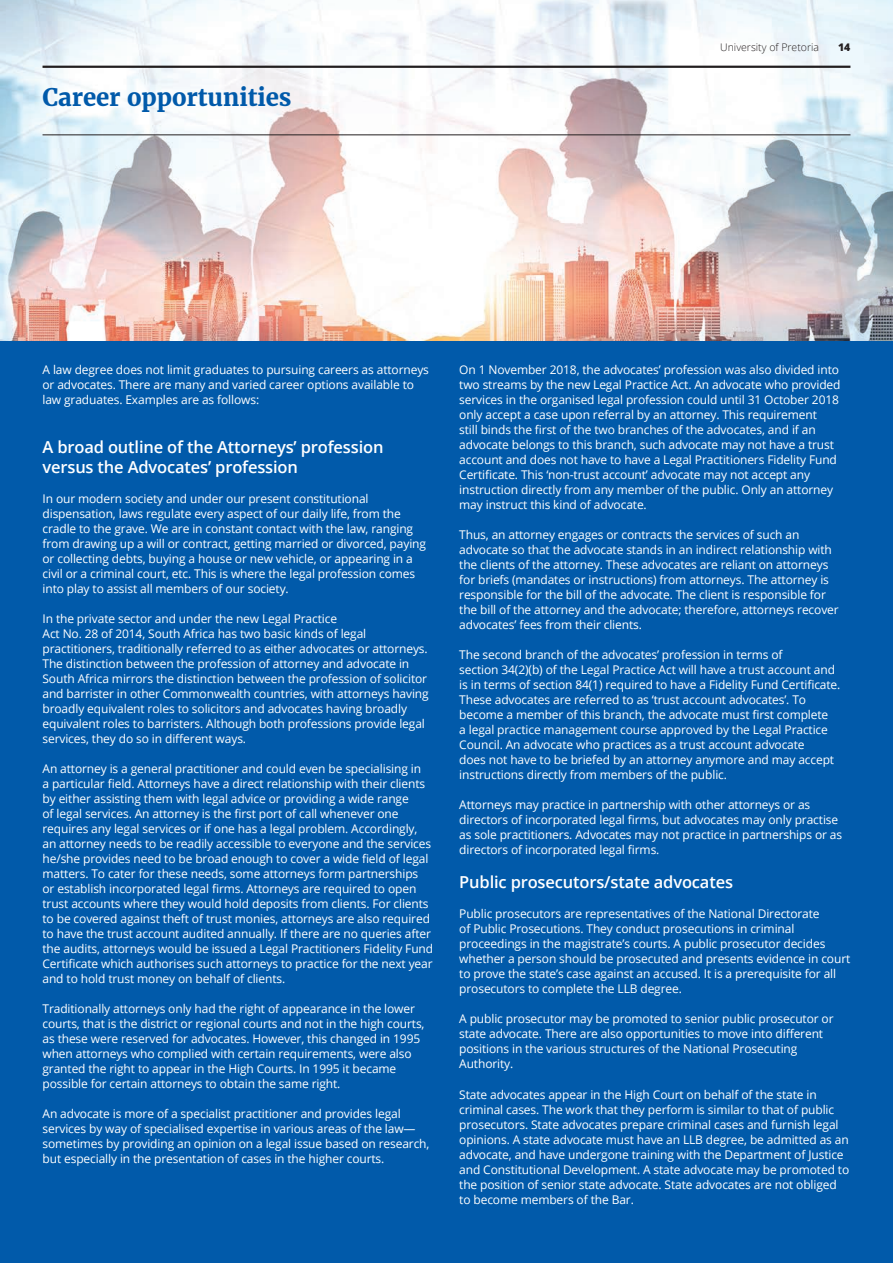
<style>
.page{position:relative;width:893px;height:1263px;background:#015aaa}
.page>*{position:absolute;margin:0;border:0;box-sizing:border-box;transform-origin:0 0}
.top_heading{font:700 24px "Merriweather";letter-spacing:-.005em;color:#015aaa}
.t1{font:600 16.5px/19.5px "Open Sans";letter-spacing:-.01em;color:#fff}
.t1-2{font:12px/15px "Open Sans";letter-spacing:-.01em;color:#fff}
.t2{font:300 10.5px "Open Sans";color:#231f20}
.t3{font:800 10.5px "Open Sans";color:#231f20}
</style>
<div class="page">
<img style="left:0;top:0;width:893px;height:340px">
<hr style="left:43px;top:66px;width:807px;height:2px;background:#231f20">
<hr style="left:43px;top:134px;width:807px;height:1px;background:#231f20">
<p class="top_heading" style="left:43px;top:83px;width:251px">Career opportunities</p>
<p class="t2" style="left:720px;top:40px;width:100px">University of Pretoria</p>
<p class="t3" style="left:838px;top:39px;width:14px">14</p>
<p class="t1-2" style="left:43px;top:362px;width:388px">A law degree does not limit graduates to pursuing careers as attorneys or advocates. There are many and varied career options available to law graduates. Examples are as follows:</p>
<p class="t1" style="left:43px;top:437px;width:342px">A broad outline of the Attorneys’ profession versus the Advocates’ profession</p>
<p class="t1-2" style="left:43px;top:491px;width:385px">In our modern society and under our present constitutional dispensation, laws regulate every aspect of our daily life, from the cradle to the grave. We are in constant contact with the law, ranging from drawing up a will or contract, getting married or divorced, paying or collecting debts, buying a house or new vehicle, or appearing in a civil or a criminal court, etc. This is where the legal profession comes into play to assist all members of our society.</p>
<p class="t1-2" style="left:43px;top:611px;width:296px">In the private sector and under the new Legal Practice</p>
<p class="t1-2" style="left:43px;top:626px;width:388px">Act No. 28 of 2014, South Africa has two basic kinds of legal practitioners, traditionally referred to as either advocates or attorneys.<br>The distinction between the profession of attorney and advocate in South Africa mirrors the distinction between the profession of solicitor and barrister in other Commonwealth countries, with attorneys having broadly equivalent roles to solicitors and advocates having broadly equivalent roles to barristers. Although both professions provide legal services, they do so in different ways.</p>
<p class="t1-2" style="left:43px;top:761px;width:392px">An attorney is a general practitioner and could even be specialising in<br>a particular field. Attorneys have a direct relationship with their clients by either assisting them with legal advice or providing a wide range<br>of legal services. An attorney is the first port of call whenever one requires any legal services or if one has a legal problem. Accordingly, an attorney needs to be readily accessible to everyone and the services he/she provides need to be broad enough to cover a wide field of legal matters. To cater for these needs, some attorneys form partnerships or establish incorporated legal firms. Attorneys are required to open trust accounts where they would hold deposits from clients. For clients to be covered against theft of trust monies, attorneys are also required to have the trust account audited annually. If there are no queries after the audits, attorneys would be issued a Legal Practitioners Fidelity Fund Certificate which authorises such attorneys to practice for the next year and to hold trust money on behalf of clients.</p>
<p class="t1-2" style="left:43px;top:1001px;width:383px">Traditionally attorneys only had the right of appearance in the lower courts, that is the district or regional courts and not in the high courts, as these were reserved for advocates. However, this changed in 1995 when attorneys who complied with certain requirements, were also granted the right to appear in the High Courts. In 1995 it became possible for certain attorneys to obtain the same right.</p>
<p class="t1-2" style="left:43px;top:1106px;width:388px">An advocate is more of a specialist practitioner and provides legal services by way of specialised expertise in various areas of the law— sometimes by providing an opinion on a legal issue based on research, but especially in the presentation of cases in the higher courts.</p>
<p class="t1-2" style="left:459px;top:362px;width:383px">On 1 November 2018, the advocates’ profession was also divided into two streams by the new Legal Practice Act. An advocate who provided services in the organised legal profession could until 31 October 2018 only accept a case upon referral by an attorney. This requirement<br>still binds the first of the two branches of the advocates, and if an advocate belongs to this branch, such advocate may not have a trust account and does not have to have a Legal Practitioners Fidelity Fund Certificate. This ‘non-trust account’ advocate may not accept any instruction directly from any member of the public. Only an attorney may instruct this kind of advocate.</p>
<p class="t1-2" style="left:459px;top:527px;width:381px">Thus, an attorney engages or contracts the services of such an advocate so that the advocate stands in an indirect relationship with the clients of the attorney. These advocates are reliant on attorneys for briefs (mandates or instructions) from attorneys. The attorney is responsible for the bill of the advocate. The client is responsible for the bill of the attorney and the advocate; therefore, attorneys recover advocates’ fees from their clients.</p>
<p class="t1-2" style="left:459px;top:647px;width:383px">The second branch of the advocates’ profession in terms of<br>section 34(2)(b) of the Legal Practice Act will have a trust account and is in terms of section 84(1) required to have a Fidelity Fund Certificate.<br>These advocates are referred to as ‘trust account advocates’. To become a member of this branch, the advocate must first complete<br>a legal practice management course approved by the Legal Practice Council. An advocate who practices as a trust account advocate<br>does not have to be briefed by an attorney anymore and may accept instructions directly from members of the public.</p>
<p class="t1-2" style="left:459px;top:797px;width:384px">Attorneys may practice in partnership with other attorneys or as directors of incorporated legal firms, but advocates may only practise as sole practitioners. Advocates may not practice in partnerships or as directors of incorporated legal firms.</p>
<p class="t1" style="left:459px;top:872px;width:275px">Public prosecutors/state advocates</p>
<p class="t1-2" style="left:459px;top:906px;width:393px">Public prosecutors are representatives of the National Directorate<br>of Public Prosecutions. They conduct prosecutions in criminal proceedings in the magistrate’s courts. A public prosecutor decides whether a person should be prosecuted and presents evidence in court to prove the state’s case against an accused. It is a prerequisite for all prosecutors to complete the LLB degree.</p>
<p class="t1-2" style="left:459px;top:1011px;width:376px">A public prosecutor may be promoted to senior public prosecutor or state advocate. There are also opportunities to move into different positions in the various structures of the National Prosecuting Authority.</p>
<p class="t1-2" style="left:459px;top:1086px;width:392px">State advocates appear in the High Court on behalf of the state in criminal cases. The work that they perform is similar to that of public prosecutors. State advocates prepare criminal cases and furnish legal opinions. A state advocate must have an LLB degree, be admitted as an advocate, and have undergone training with the Department of Justice and Constitutional Development. A state advocate may be promoted to the position of senior state advocate. State advocates are not obliged to become members of the Bar.</p>
</div>
